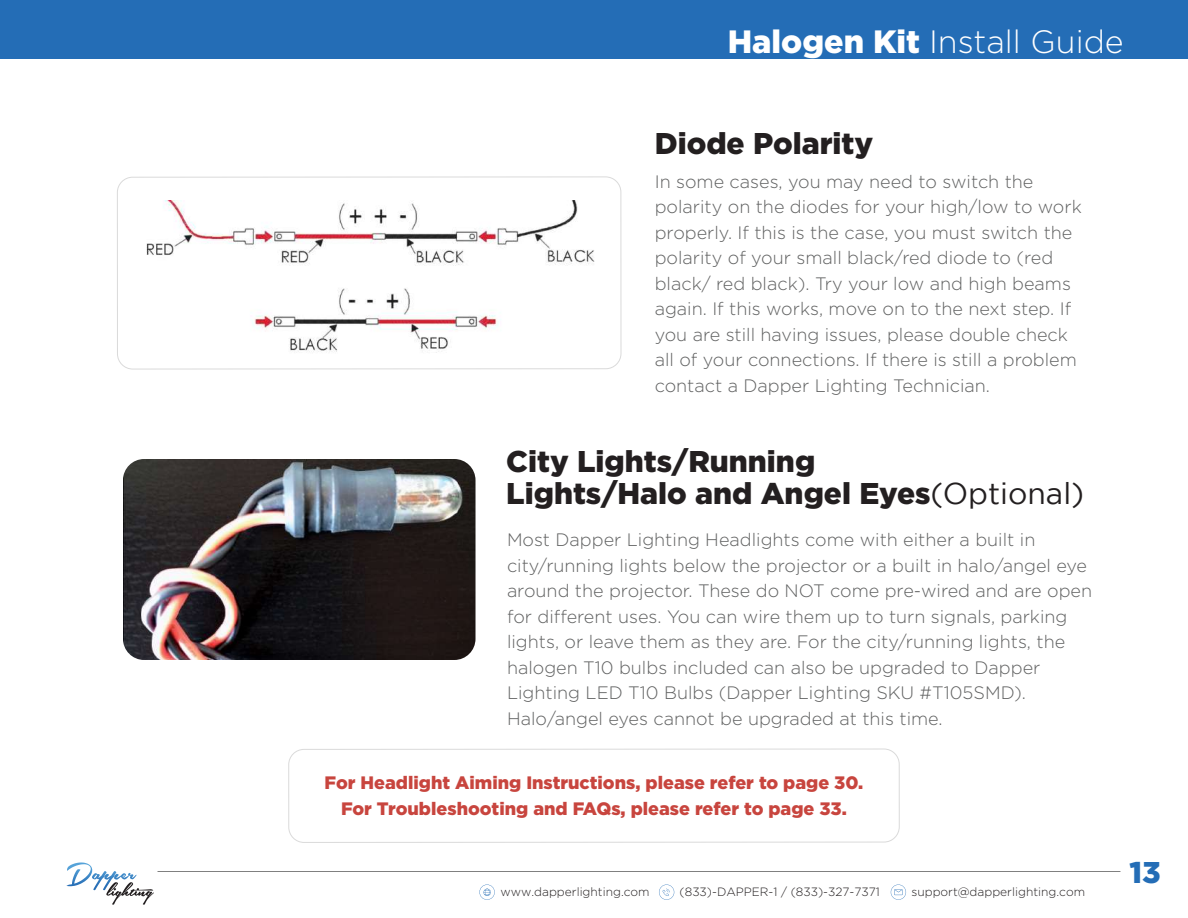
<style>
.page{position:relative;width:1188px;height:918px;background:#fff}
.page>*{position:absolute;margin:0;border:0;box-sizing:border-box;transform-origin:0 0}
.t1{font:300 32.25px "Gotham";color:#fff}
.t2{font:900 30px/31.5px "Gotham";color:#231f20}
.t3{font:900 30px "Gotham";color:#246db6}
.t4{font:300 18px/25.5px "Gotham";color:#606161}
.t5{font:900 18px/25.5px "Gotham";color:#c8453e;text-align:center}
.t6{font:300 12px "Gotham";color:#231f20}
.s1{font-weight:900}
.s2{font-weight:400}
</style>
<div class="page">
<div style="left:0;top:0;width:1188px;height:58px;background:#246db6"></div>
<div style="left:117px;top:177px;width:504px;height:192px;border:1px solid #dadada;border-radius:15px"></div>
<div style="left:288px;top:749px;width:612px;height:94px;border:1px solid #dadada;border-radius:15px"></div>
<img style="left:123px;top:459px;width:353px;height:201px">
<img style="left:146px;top:200px;width:449px;height:153px">
<svg style="left:66px;top:862px;width:88px;height:43px"></svg>
<hr style="left:158px;top:871px;width:962px;height:1px;background:#000">
<svg style="left:659px;top:885px;width:15px;height:15px"></svg>
<svg style="left:891px;top:885px;width:15px;height:15px"></svg>
<svg style="left:479px;top:885px;width:16px;height:15px"></svg>
<h1 class="t1" style="left:728px;top:24px;width:398px"><span class="s1">Halogen Kit</span> Install Guide</h1>
<h2 class="t2" style="left:655px;top:127px;width:220px">Diode Polarity</h2>
<p class="t4" style="left:655px;top:168px;width:429px">In some cases, you may need to switch the polarity on the diodes for your high/low to work properly. If this is the case, you must switch the polarity of your small black/red diode to (red black/ red black). Try your low and high beams again. If this works, move on to the next step. If you are still having issues, please double check all of your connections. If there is still a problem contact a Dapper Lighting Technician.</p>
<h2 class="t2" style="left:506px;top:445px;width:580px">City Lights/Running<br>Lights/Halo and Angel Eyes<span class="s2">(Optional)</span></h2>
<p class="t4" style="left:507px;top:527px;width:587px">Most Dapper Lighting Headlights come with either a built in city/running lights below the projector or a built in halo/angel eye around the projector. These do NOT come pre-wired and are open for different uses. You can wire them up to turn signals, parking lights, or leave them as they are. For the city/running lights, the halogen T10 bulbs included can also be upgraded to Dapper Lighting LED T10 Bulbs (Dapper Lighting SKU #T105SMD).<br>Halo/angel eyes cannot be upgraded at this time.</p>
<p class="t5" style="left:325px;top:770px;width:540px">For Headlight Aiming Instructions, please refer to page 30.<br>For Troubleshooting and FAQs, please refer to page 33.</p>
<p class="t6" style="left:500px;top:885px;width:151px">www.dapperlighting.com</p>
<p class="t6" style="left:680px;top:885px;width:202px">(833)-DAPPER-1 / (833)-327-7371</p>
<p class="t6" style="left:911px;top:885px;width:175px">support@dapperlighting.com</p>
<h2 class="t3" style="left:1130px;top:855px;width:33px">13</h2>
</div>
